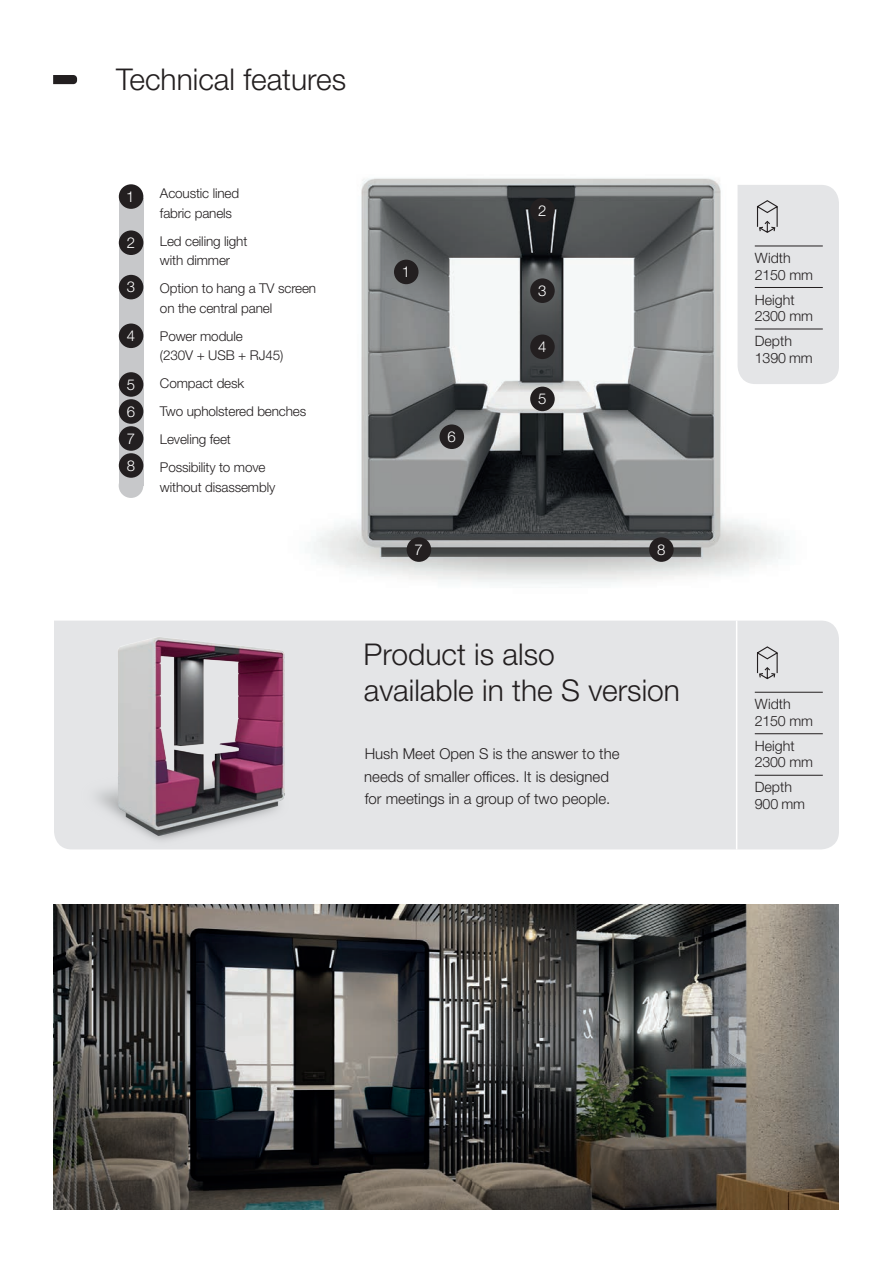
<style>
.page{position:relative;width:893px;height:1263px;background:#fff}
.page>*{position:absolute;margin:0;border:0;box-sizing:border-box;transform-origin:0 0}
.t1{font:300 30px/36px "Helvetica Neue LT Pro";color:#231f20}
.t2{font:300 15px/22.5px "Helvetica Neue LT Pro";color:#231f20}
.t3{font:300 15px "Helvetica Neue LT Pro";color:#fff}
.t4{font:300 14.25px/16.5px "Helvetica Neue LT Pro";color:#231f20}
.t5{font:300 13.5px/19.5px "Helvetica Neue LT Pro";letter-spacing:-.01em;color:#231f20}
</style>
<div class="page">
<div style="left:119px;top:473px;width:24px;height:25px;background:#c7c8ca;border-radius:50%"></div>
<svg style="left:53px;top:75px;width:24px;height:9px"></svg>
<img style="left:54px;top:905px;width:785px;height:305px">
<div style="left:54px;top:621px;width:785px;height:228px;background:#e4e5e7"></div>
<hr style="left:755px;top:692px;width:68px;height:1px;background:#231f20">
<hr style="left:755px;top:733px;width:68px;height:1px;background:#231f20">
<hr style="left:755px;top:775px;width:68px;height:1px;background:#231f20">
<svg style="left:756px;top:646px;width:23px;height:34px"></svg>
<img style="left:81px;top:620px;width:218px;height:230px">
<hr style="left:736px;top:621px;width:1px;height:228px;background:#fff">
<img style="left:313px;top:178px;width:471px;height:406px">
<svg style="left:119px;top:200px;width:24px;height:282px;background:#c3c3c5"></svg>
<div style="left:119px;top:184px;width:24px;height:25px;background:#231f20;border-radius:50%"></div>
<div style="left:394px;top:260px;width:24px;height:24px;background:#231f20;border-radius:50%"></div>
<div style="left:119px;top:453px;width:24px;height:25px;background:#231f20;border-radius:50%"></div>
<div style="left:649px;top:537px;width:25px;height:25px;background:#231f20;border-radius:50%"></div>
<div style="left:119px;top:230px;width:24px;height:25px;background:#231f20;border-radius:50%"></div>
<div style="left:530px;top:198px;width:25px;height:25px;background:#231f20;border-radius:50%"></div>
<div style="left:119px;top:275px;width:24px;height:24px;background:#231f20;border-radius:50%"></div>
<div style="left:530px;top:278px;width:25px;height:25px;background:#231f20;border-radius:50%"></div>
<div style="left:119px;top:323px;width:24px;height:25px;background:#231f20;border-radius:50%"></div>
<div style="left:530px;top:335px;width:25px;height:24px;background:#231f20;border-radius:50%"></div>
<div style="left:119px;top:372px;width:24px;height:25px;background:#231f20;border-radius:50%"></div>
<div style="left:530px;top:387px;width:25px;height:24px;background:#231f20;border-radius:50%"></div>
<div style="left:119px;top:426px;width:24px;height:25px;background:#231f20;border-radius:50%"></div>
<div style="left:407px;top:537px;width:24px;height:25px;background:#231f20;border-radius:50%"></div>
<div style="left:119px;top:399px;width:24px;height:25px;background:#231f20;border-radius:50%"></div>
<div style="left:440px;top:424px;width:24px;height:25px;background:#231f20;border-radius:50%"></div>
<div style="left:738px;top:185px;width:101px;height:199px;background:#e4e5e7"></div>
<h1 class="t1" style="left:116px;top:61px;width:232px">Technical features</h1>
<p class="t5" style="left:160px;top:183px;width:81px">Acoustic lined fabric panels</p>
<p class="t5" style="left:160px;top:231px;width:89px">Led ceiling light with dimmer</p>
<p class="t5" style="left:160px;top:278px;width:158px">Option to hang a TV screen on the central panel</p>
<p class="t5" style="left:160px;top:326px;width:125px">Power module<br>(230V + USB + RJ45)</p>
<p class="t5" style="left:160px;top:369px;width:148px;line-height:28px">Compact desk<br>Two upholstered benches<br>Leveling feet<br>Possibility to move</p>
<p class="t5" style="left:160px;top:477px;width:117px">without disassembly</p>
<p class="t3" style="left:126px;top:187px;width:10px">1</p>
<p class="t3" style="left:538px;top:201px;width:10px">2</p>
<p class="t3" style="left:127px;top:234px;width:10px">2</p>
<p class="t3" style="left:402px;top:263px;width:10px">1</p>
<p class="t3" style="left:127px;top:278px;width:10px">3</p>
<p class="t3" style="left:538px;top:282px;width:10px">3</p>
<p class="t3" style="left:127px;top:327px;width:10px">4</p>
<p class="t3" style="left:538px;top:338px;width:10px">4</p>
<p class="t3" style="left:127px;top:375px;width:10px">5</p>
<p class="t3" style="left:538px;top:390px;width:10px">5</p>
<p class="t3" style="left:127px;top:429px;width:10px">7</p>
<p class="t3" style="left:127px;top:402px;width:10px">6</p>
<p class="t3" style="left:447px;top:428px;width:10px">6</p>
<p class="t3" style="left:127px;top:456px;width:10px">8</p>
<p class="t3" style="left:415px;top:540px;width:10px">7</p>
<p class="t3" style="left:657px;top:540px;width:10px">8</p>
<h1 class="t1" style="left:364px;top:636px;width:318px">Product is also<br>available in the S version</h1>
<p class="t2" style="left:364px;top:742px;width:257px">Hush Meet Open S is the answer to the needs of smaller offices. It is designed for meetings in a group of two people.</p>
<p class="t4" style="left:755px;top:250px;width:60px">Width<br>2150 mm</p>
<p class="t4" style="left:755px;top:291px;width:60px">Height<br>2300 mm</p>
<p class="t4" style="left:755px;top:333px;width:59px">Depth<br>1390 mm</p>
<p class="t4" style="left:755px;top:696px;width:60px">Width<br>2150 mm</p>
<p class="t4" style="left:755px;top:737px;width:60px">Height<br>2300 mm</p>
<p class="t4" style="left:755px;top:779px;width:52px">Depth<br>900 mm</p>
</div>
